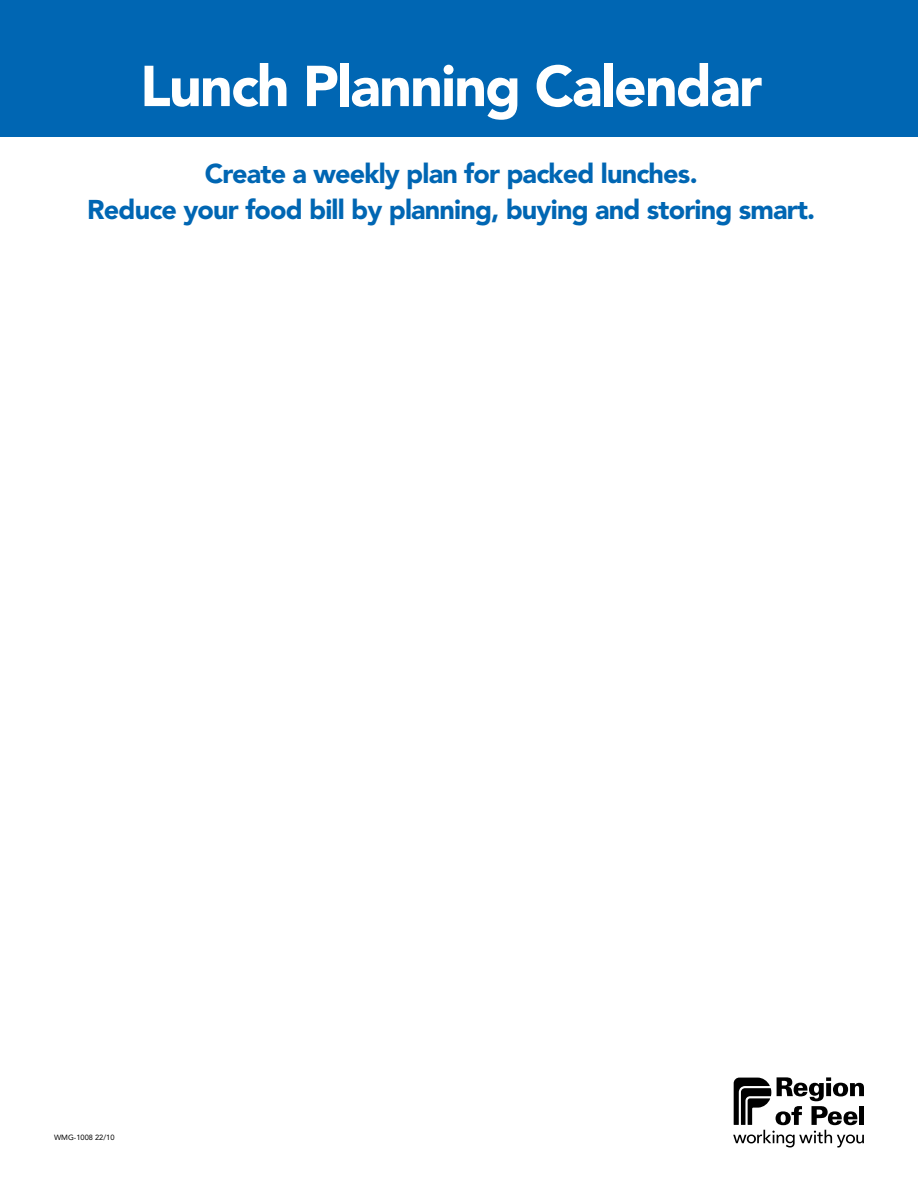
<style>
.page{position:relative;width:918px;height:1188px;background:#fff}
.page>*{position:absolute;margin:0;border:0;box-sizing:border-box;transform-origin:0 0}
.t1{font:900 57px "Avenir LT Std";letter-spacing:-.03em;color:#fff}
.t2{font:900 27px "Avenir LT Std";letter-spacing:-.03em;color:#0066b3}
.t3{font:7.5px "Avenir LT Std";color:#000}
</style>
<div class="page">
<div style="left:0;top:0;width:918px;height:136px;background:#0066b3"></div>
<svg style="left:733px;top:1077px;width:131px;height:71px"></svg>
<p class="t1" style="left:140px;top:52px;width:624px">Lunch Planning Calendar</p>
<p class="t2" style="left:205px;top:158px;width:494px">Create a weekly plan for packed lunches.</p>
<p class="t2" style="left:87px;top:194px;width:730px">Reduce your food bill by planning, buying and storing smart.</p>
<p class="t3" style="left:54px;top:1133px;width:62px">WMG-1008 22/10</p>
</div>
